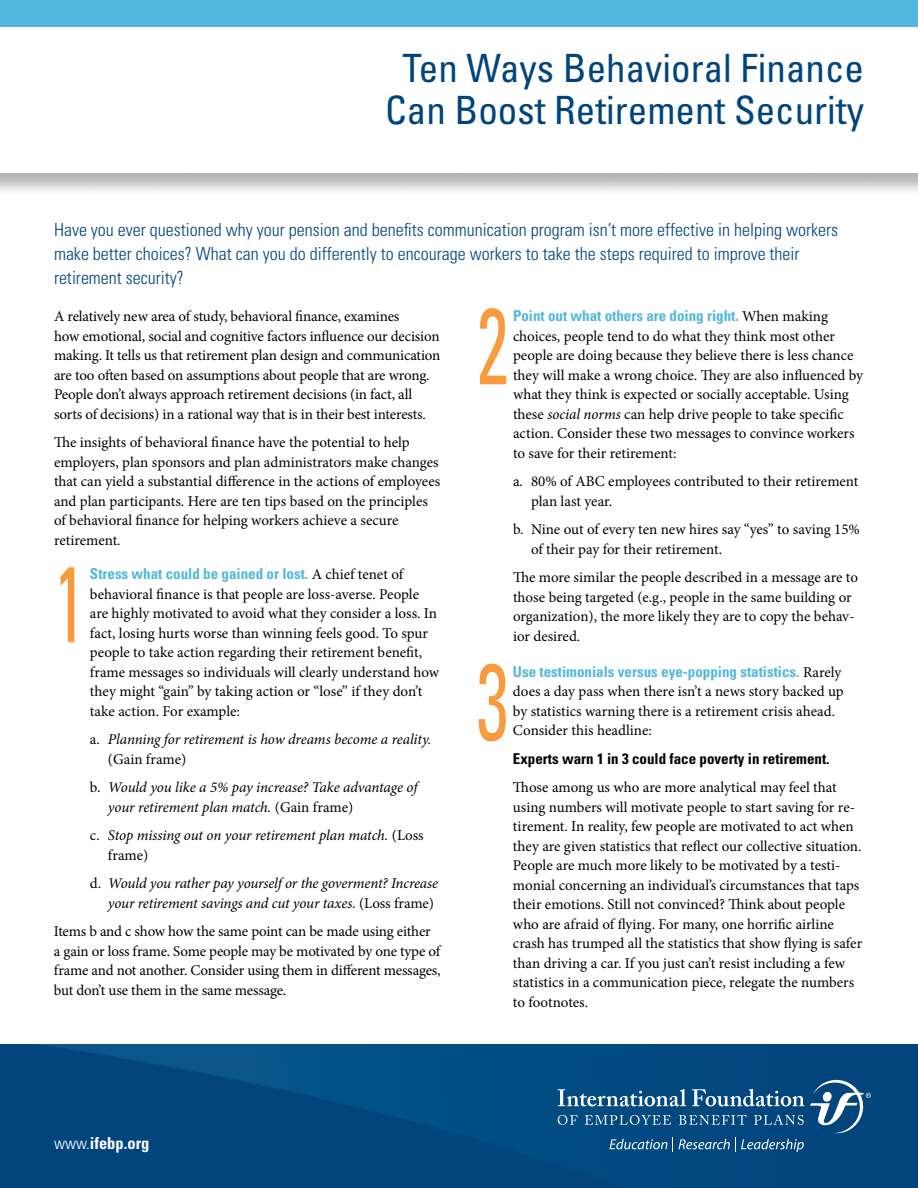
<style>
.page{position:relative;width:918px;height:1188px;background:#fff}
.page>*{position:absolute;margin:0;border:0;box-sizing:border-box;transform-origin:0 0}
.t1{font:condensed 108px "Univers LT Std";color:#f89a3e;scale:.65 1}
.t2{font:condensed 39px/42px "Univers LT Std";color:#00447c;text-align:center}
.t3{font:300 condensed 18px/24px "Univers LT Std";color:#00447c}
.t4{font:700 condensed 16.5px "Univers LT Std";color:#fff}
.t5{font:15px/19.5px "Minion Pro";letter-spacing:-.005em;color:#000}
.t6{font:italic 15px/19.5px "Minion Pro";letter-spacing:-.01em;color:#000}
.t7{font:700 condensed 15px "Univers LT Std";color:#52b7dc}
.t8{font:700 condensed 15px "Univers LT Std";color:#000}
.s1{font-family:"Minion Pro";font-weight:400;font-stretch:normal;color:#000}
.s2{font-style:italic}
.s3{font-style:normal}
.s4{font-weight:300}
</style>
<div class="page">
<div style="left:0;top:27px;width:918px;height:170px;background:#000;opacity:.3"></div>
<div style="left:0;top:27px;width:918px;height:146px;background:#fff"></div>
<img style="left:0;top:1044px;width:918px;height:144px">
<svg style="left:810px;top:1080px;width:61px;height:54px"></svg>
<svg style="left:558px;top:1089px;width:128px;height:17px"></svg>
<svg style="left:692px;top:1089px;width:112px;height:17px"></svg>
<svg style="left:558px;top:1115px;width:20px;height:10px"></svg>
<svg style="left:585px;top:1115px;width:86px;height:10px"></svg>
<svg style="left:679px;top:1115px;width:68px;height:10px"></svg>
<svg style="left:754px;top:1115px;width:50px;height:10px"></svg>
<svg style="left:610px;top:1137px;width:63px;height:14px"></svg>
<svg style="left:679px;top:1137px;width:125px;height:15px;background:#316996"></svg>
<div style="left:0;top:0;width:918px;height:27px;background:#52b7dc"></div>
<h2 class="t2" style="left:385px;top:47px;width:480px">Ten Ways Behavioral Finance<br>Can Boost Retirement Security</h2>
<p class="t3" style="left:54px;top:217px;width:786px">Have you ever questioned why your pension and benefits communication program isn’t more effective in helping workers make better choices? What can you do differently to encourage workers to take the steps required to improve their retirement security?</p>
<p class="t5" style="left:54px;top:307px;width:388px">A relatively new area of study, behavioral finance, examines<br>how emotional, social and cognitive factors influence our decision making. It tells us that retirement plan design and communication are too often based on assumptions about people that are wrong.<br>People don’t always approach retirement decisions (in fact, all sorts of decisions) in a rational way that is in their best interests.</p>
<p class="t5" style="left:54px;top:433px;width:388px">The insights of behavioral finance have the potential to help employers, plan sponsors and plan administrators make changes that can yield a substantial difference in the actions of employees and plan participants. Here are ten tips based on the principles of behavioral finance for helping workers achieve a secure retirement.</p>
<h1 class="t1" style="left:54px;top:535px;width:49px">1</h1>
<p class="t7" style="left:90px;top:565px;width:315px">Stress what could be gained or lost. <span class="s1">A chief tenet of</span></p>
<h1 class="t1" style="left:477px;top:277px;width:49px">2</h1>
<p class="t7" style="left:513px;top:307px;width:317px">Point out what others are doing right. <span class="s1">When making</span></p>
<p class="t5" style="left:513px;top:326px;width:352px">choices, people tend to do what they think most other people are doing because they believe there is less chance they will make a wrong choice. They are also influenced by what they think is expected or socially acceptable. Using these <span class="s2">social norms</span> can help drive people to take specific action. Consider these two messages to convince workers to save for their retirement:</p>
<p class="t5" style="left:531px;top:472px;width:329px;text-indent:-18px">a. 80% of ABC employees contributed to their retirement plan last year.</p>
<p class="t5" style="left:531px;top:520px;width:331px;text-indent:-18px">b. Nine out of every ten new hires say “yes” to saving 15% of their pay for their retirement.</p>
<p class="t5" style="left:513px;top:568px;width:347px">The more similar the people described in a message are to those being targeted (e.g., people in the same building or organization), the more likely they are to copy the behav&shy;ior desired.</p>
<p class="t5" style="left:90px;top:584px;width:351px">behavioral finance is that people are loss-averse. People are highly motivated to avoid what they consider a loss. In fact, losing hurts worse than winning feels good. To spur people to take action regarding their retirement benefit, frame messages so individuals will clearly understand how they might “gain” by taking action or “lose” if they don’t take action. For example:</p>
<p class="t6" style="left:108px;top:730px;width:325px;text-indent:-18px"><span class="s3">a.</span> Planning for retirement is how dreams become a reality. <span class="s3">(Gain frame)</span></p>
<p class="t6" style="left:108px;top:778px;width:311px;text-indent:-18px"><span class="s3">b.</span> Would you like a 5% pay increase? Take advantage of your retirement plan match. <span class="s3">(Gain frame)</span></p>
<p class="t6" style="left:108px;top:826px;width:317px;text-indent:-18px"><span class="s3">c.</span> Stop missing out on your retirement plan match. <span class="s3">(Loss frame)</span></p>
<p class="t6" style="left:90px;top:874px;width:350px;text-align:right"><span class="s3">d.</span> Would you rather pay yourself or the goverment? Increase your retirement savings and cut your taxes. <span class="s3">(Loss frame)</span></p>
<p class="t5" style="left:54px;top:922px;width:388px">Items b and c show how the same point can be made using either a gain or loss frame. Some people may be motivated by one type of frame and not another. Consider using them in different messages, but don’t use them in the same message.</p>
<h1 class="t1" style="left:477px;top:633px;width:49px">3</h1>
<p class="t7" style="left:513px;top:662px;width:330px">Use testimonials versus eye-popping statistics. <span class="s1">Rarely</span></p>
<p class="t5" style="left:513px;top:682px;width:332px">does a day pass when there isn’t a news story backed up by statistics warning there is a retirement crisis ahead.<br>Consider this headline:</p>
<p class="t8" style="left:513px;top:749px;width:318px">Experts warn 1 in 3 could face poverty in retirement.</p>
<p class="t5" style="left:513px;top:778px;width:351px">Those among us who are more analytical may feel that using numbers will motivate people to start saving for re&shy;tirement. In reality, few people are motivated to act when they are given statistics that reflect our collective situation.<br>People are much more likely to be motivated by a testi&shy;monial concerning an individual’s circumstances that taps their emotions. Still not convinced? Think about people who are afraid of flying. For many, one horrific airline crash has trumped all the statistics that show flying is safer than driving a car. If you just can’t resist including a few statistics in a communication piece, relegate the numbers to footnotes.</p>
<p class="t4" style="left:54px;top:1133px;width:97px"><span class="s4">www.</span>ifebp.org</p>
</div>
